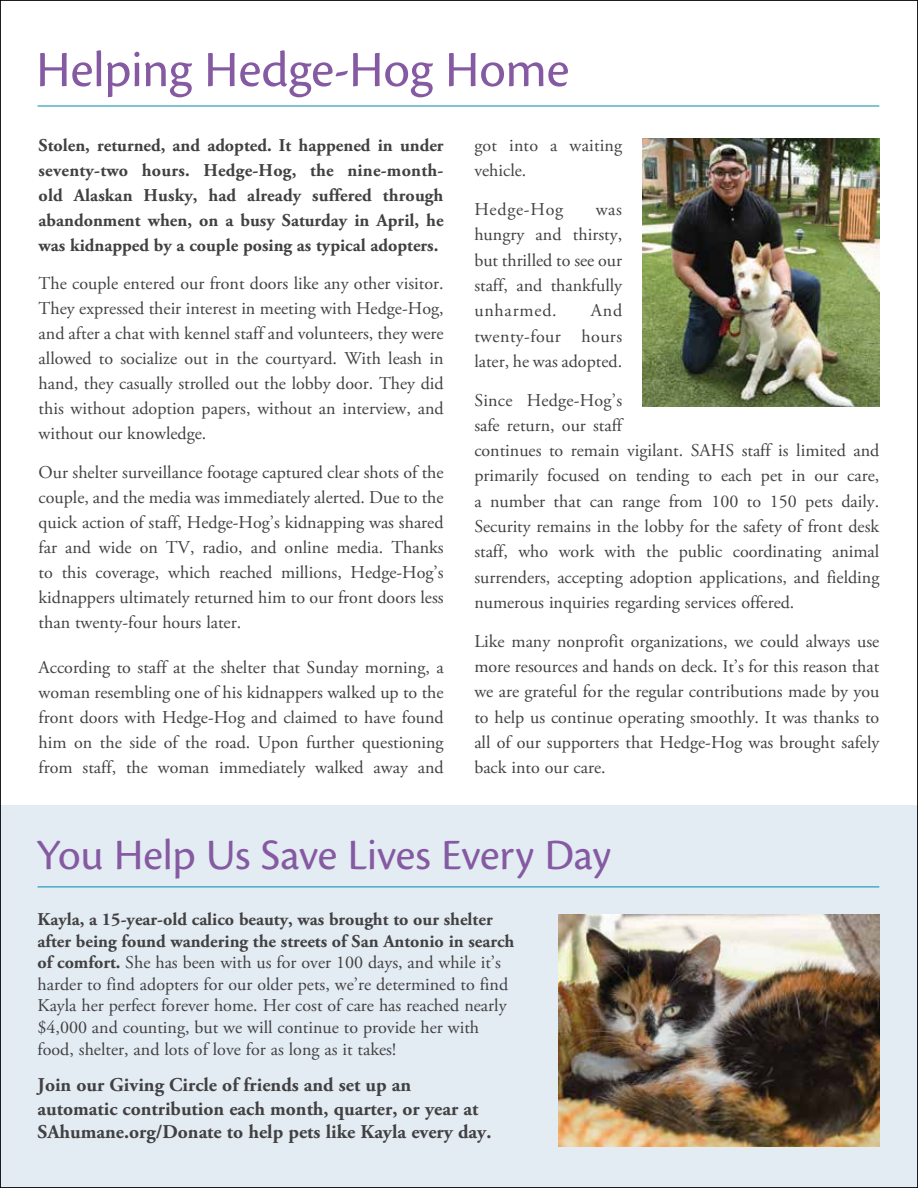
<style>
.page{position:relative;width:918px;height:1188px;background:#fff}
.page>*{position:absolute;margin:0;border:0;box-sizing:border-box;transform-origin:0 0}
.t1{font:52.5px "Cronos Pro";letter-spacing:-.005em;color:#855aa2}
.t2{font:45px "Cronos Pro";letter-spacing:-.005em;color:#855aa2}
.t3{font:700 19.5px/23.4px "Adobe Garamond Pro";color:#414042}
.t4{font:18px/25.3px "Adobe Garamond Pro";color:#414042;text-align:justify}
.t5{font:700 18px/25px "Adobe Garamond Pro";color:#414042;text-align:justify}
.t6{font:18px "Adobe Garamond Pro";letter-spacing:.04em;color:#414042}
.s1{font-weight:700}
</style>
<div class="page">
<div style="left:0;top:806px;width:918px;height:382px;background:#e3ecf2"></div>
<hr style="left:38px;top:106px;width:841px;height:1px;background:#008ab3">
<img style="left:642px;top:138px;width:237px;height:268px">
<img style="left:558px;top:914px;width:321px;height:233px">
<hr style="left:38px;top:887px;width:841px;height:1px;background:#008ab3">
<h1 class="t1" style="left:36px;top:39px;width:535px">Helping Hedge-Hog Home</h1>
<p class="t5" style="left:39px;top:133px;width:407px">Stolen, returned, and adopted. It happened in under seventy-two hours. Hedge-Hog, the nine-month&shy;old Alaskan Husky, had already suffered through abandonment when, on a busy Saturday in April, he was kidnapped by a couple posing as typical adopters.</p>
<p class="t4" style="left:39px;top:271px;width:407px">The couple entered our front doors like any other visitor.<br>They expressed their interest in meeting with Hedge-Hog, and after a chat with kennel staff and volunteers, they were allowed to socialize out in the courtyard. With leash in hand, they casually strolled out the lobby door. They did this without adoption papers, without an interview, and without our knowledge.</p>
<p class="t4" style="left:39px;top:460px;width:407px">Our shelter surveillance footage captured clear shots of the couple, and the media was immediately alerted. Due to the quick action of staff, Hedge-Hog’s kidnapping was shared far and wide on TV, radio, and online media. Thanks to this coverage, which reached millions, Hedge-Hog’s kidnappers ultimately returned him to our front doors less than twenty-four hours later.</p>
<p class="t4" style="left:39px;top:655px;width:407px">According to staff at the shelter that Sunday morning, a woman resembling one of his kidnappers walked up to the front doors with Hedge-Hog and claimed to have found him on the side of the road. Upon further questioning from staff, the woman immediately walked away and</p>
<p class="t4" style="left:474px;top:133px;width:149px">got into a waiting vehicle.</p>
<p class="t6" style="left:474px;top:199px;width:90px">Hedge-Hog</p>
<p class="t4" style="left:474px;top:197px;width:149px;text-indent:121px">was hungry and thirsty, but thrilled to see our staff, and thankfully unharmed.</p>
<p class="t4" style="left:474px;top:298px;width:149px;text-indent:116px">And twenty-four hours later, he was adopted.</p>
<p class="t4" style="left:474px;top:388px;width:407px;text-align:left">Since Hedge-Hog’s<br>safe return, our staff<br>continues to remain vigilant. SAHS staff is limited and primarily focused on tending to each pet in our care, a number that can range from 100 to 150 pets daily.<br>Security remains in the lobby for the safety of front desk staff, who work with the public coordinating animal surrenders, accepting adoption applications, and fielding numerous inquiries regarding services offered.</p>
<p class="t4" style="left:474px;top:629px;width:407px">Like many nonprofit organizations, we could always use more resources and hands on deck. It’s for this reason that we are grateful for the regular contributions made by you to help us continue operating smoothly. It was thanks to all of our supporters that Hedge-Hog was brought safely back into our care.</p>
<h2 class="t2" style="left:36px;top:829px;width:576px">You Help Us Save Lives Every Day</h2>
<p class="t4" style="left:38px;top:909px;width:478px;line-height:21.6px;text-align:left"><span class="s1">Kayla, a 15-year-old calico beauty, was brought to our shelter after being found wandering the streets of San Antonio in search of comfort.</span> She has been with us for over 100 days, and while it’s harder to find adopters for our older pets, we’re determined to find Kayla her perfect forever home. Her cost of care has reached nearly $4,000 and counting, but we will continue to provide her with food, shelter, and lots of love for as long as it takes!</p>
<p class="t3" style="left:38px;top:1074px;width:455px">Join our Giving Circle of friends and set up an automatic contribution each month, quarter, or year at<br>SAhumane.org/Donate to help pets like Kayla every day.</p>
</div>
